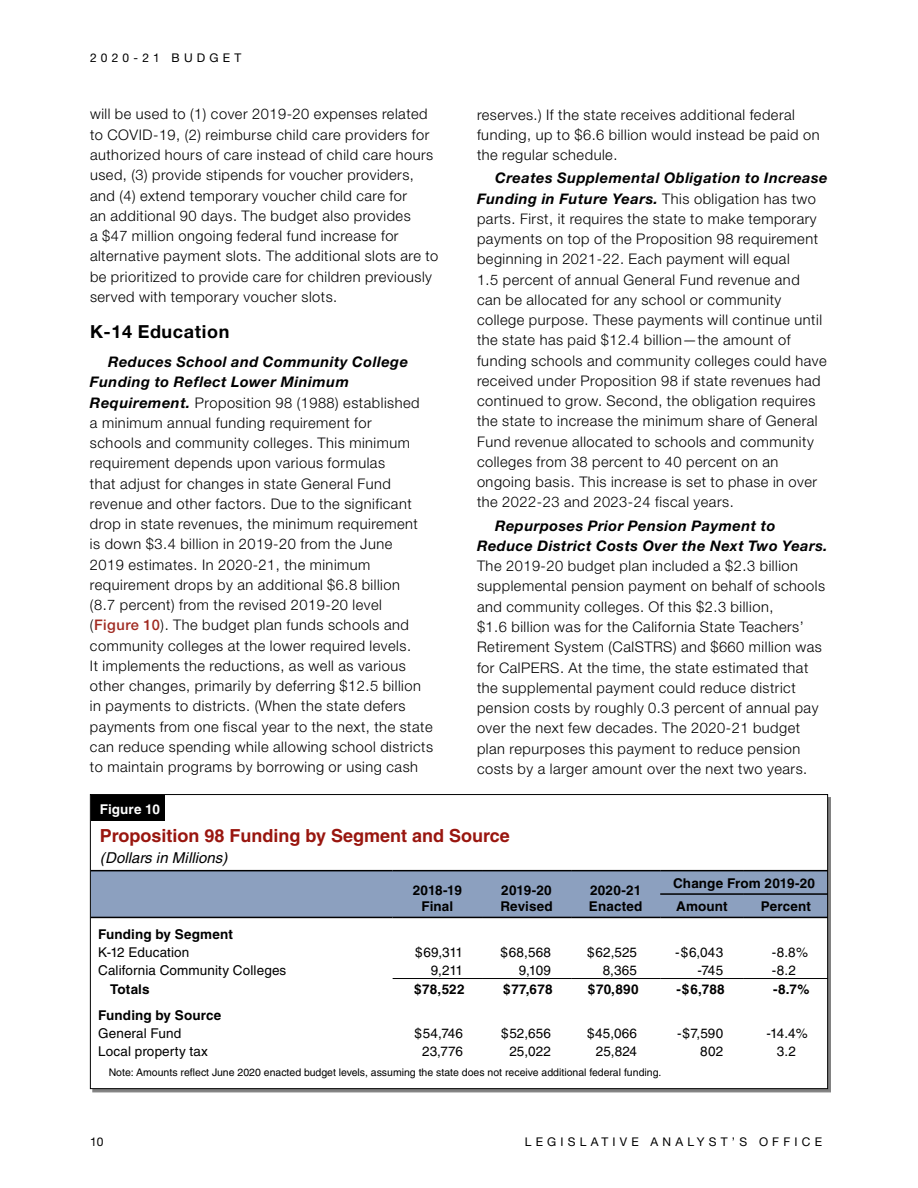
<style>
.page{position:relative;width:918px;height:1188px;background:#fff}
.page>*{position:absolute;margin:0;border:0;box-sizing:border-box;transform-origin:0 0}
.t1{font:700 18px "Helvetica";color:#99160f}
.t2{font:700 18px "Helvetica Neue LT";letter-spacing:.035em;color:#000}
.t3{font:italic 15px "Helvetica";letter-spacing:.005em;color:#000}
.t4{font:300 14.7px/20.2px "Helvetica Neue LT";letter-spacing:.035em;color:#000}
.t5{font:italic 700 14.7px/20.2px "Helvetica Neue LT";letter-spacing:.035em;color:#000}
.t6{font:13.5px "Helvetica";letter-spacing:.01em;color:#000}
.t7{font:700 13.5px/16.2px "Helvetica";letter-spacing:.01em;color:#000}
.t8{font:700 13.5px "Helvetica";letter-spacing:.005em;color:#fff}
.t9{font:12px "Helvetica Neue LT";letter-spacing:.35em;color:#000}
.t10{font:10.5px "Helvetica";color:#000}
.s1{font-weight:700;font-style:italic}
.s2{font-weight:500;color:#a02b22}
</style>
<div class="page">
<div style="left:91px;top:796px;width:73px;height:25px;background:#000"></div>
<div style="left:92px;top:871px;width:734px;height:46px;background:#8ca0bf"></div>
<hr style="left:660px;top:893px;width:84px;height:2px;background:#000">
<hr style="left:744px;top:893px;width:84px;height:2px;background:#000">
<hr style="left:91px;top:870px;width:302px;height:1px;background:#000">
<hr style="left:660px;top:870px;width:84px;height:1px;background:#000">
<hr style="left:744px;top:870px;width:84px;height:1px;background:#000">
<hr style="left:91px;top:917px;width:302px;height:1px;background:#000">
<hr style="left:393px;top:978px;width:89px;height:1px;background:#000">
<hr style="left:482px;top:978px;width:89px;height:1px;background:#000">
<hr style="left:571px;top:978px;width:89px;height:1px;background:#000">
<hr style="left:660px;top:978px;width:84px;height:1px;background:#000">
<hr style="left:744px;top:978px;width:84px;height:1px;background:#000">
<hr style="left:660px;top:917px;width:84px;height:1px;background:#000">
<hr style="left:744px;top:917px;width:84px;height:1px;background:#000">
<hr style="left:393px;top:870px;width:89px;height:1px;background:#000">
<hr style="left:393px;top:917px;width:89px;height:1px;background:#000">
<hr style="left:482px;top:870px;width:89px;height:1px;background:#000">
<hr style="left:482px;top:917px;width:89px;height:1px;background:#000">
<hr style="left:571px;top:870px;width:89px;height:1px;background:#000">
<hr style="left:571px;top:917px;width:89px;height:1px;background:#000">
<p class="t9" style="left:90px;top:50px;width:153px">2020-21 BUDGET</p>
<p class="t4" style="left:90px;top:104px;width:350px">will be used to (1) cover 2019-20 expenses related to COVID-19, (2) reimburse child care providers for authorized hours of care instead of child care hours used, (3) provide stipends for voucher providers, and (4) extend temporary voucher child care for<br>an additional 90 days. The budget also provides<br>a $47 million ongoing federal fund increase for alternative payment slots. The additional slots are to be prioritized to provide care for children previously served with temporary voucher slots.</p>
<p class="t2" style="left:90px;top:320px;width:141px">K-14 Education</p>
<p class="t4" style="left:90px;top:351px;width:345px;text-indent:18px"><span class="s1">Reduces School and Community College Funding to Reflect Lower Minimum Requirement.</span> Proposition 98 (1988) established<br>a minimum annual funding requirement for<br>schools and community colleges. This minimum requirement depends upon various formulas<br>that adjust for changes in state General Fund revenue and other factors. Due to the significant drop in state revenues, the minimum requirement<br>is down $3.4 billion in 2019-20 from the June<br>2019 estimates. In 2020-21, the minimum requirement drops by an additional $6.8 billion<br>(8.7 percent) from the revised 2019-20 level (<span class="s2">Figure 10</span>). The budget plan funds schools and community colleges at the lower required levels.<br>It implements the reductions, as well as various other changes, primarily by deferring $12.5 billion in payments to districts. (When the state defers payments from one fiscal year to the next, the state can reduce spending while allowing school districts to maintain programs by borrowing or using cash</p>
<p class="t4" style="left:477px;top:104px;width:344px">reserves.) If the state receives additional federal funding, up to $6.6 billion would instead be paid on the regular schedule.</p>
<p class="t4" style="left:477px;top:168px;width:352px;text-indent:18px"><span class="s1">Creates Supplemental Obligation to Increase Funding in Future Years.</span> This obligation has two parts. First, it requires the state to make temporary payments on top of the Proposition 98 requirement beginning in 2021-22. Each payment will equal<br>1.5 percent of annual General Fund revenue and<br>can be allocated for any school or community college purpose. These payments will continue until the state has paid $12.4 billion—the amount of funding schools and community colleges could have received under Proposition 98 if state revenues had continued to grow. Second, the obligation requires the state to increase the minimum share of General Fund revenue allocated to schools and community colleges from 38 percent to 40 percent on an ongoing basis. This increase is set to phase in over the 2022-23 and 2023-24 fiscal years.</p>
<p class="t5" style="left:477px;top:515px;width:352px;text-indent:18px">Repurposes Prior Pension Payment to<br>Reduce District Costs Over the Next Two Years.</p>
<p class="t4" style="left:477px;top:556px;width:350px">The 2019-20 budget plan included a $2.3 billion supplemental pension payment on behalf of schools and community colleges. Of this $2.3 billion,<br>$1.6 billion was for the California State Teachers’ Retirement System (CalSTRS) and $660 million was for CalPERS. At the time, the state estimated that the supplemental payment could reduce district pension costs by roughly 0.3 percent of annual pay over the next few decades. The 2020-21 budget plan repurposes this payment to reduce pension costs by a larger amount over the next two years.</p>
<p class="t8" style="left:100px;top:801px;width:62px">Figure 10</p>
<p class="t1" style="left:100px;top:825px;width:412px">Proposition 98 Funding by Segment and Source</p>
<p class="t3" style="left:100px;top:849px;width:129px">(Dollars in Millions)</p>
<p class="t7" style="left:413px;top:882px;width:51px;text-align:center">2018‑19<br>Final</p>
<p class="t7" style="left:500px;top:882px;width:54px">2019‑20<br>Revised</p>
<p class="t7" style="left:589px;top:882px;width:55px">2020‑21<br>Enacted</p>
<p class="t7" style="left:673px;top:871px;width:144px;line-height:23.4px">Change From 2019‑20<br>Amount</p>
<p class="t7" style="left:761px;top:898px;width:52px">Percent</p>
<p class="t7" style="left:98px;top:926px;width:136px">Funding by Segment</p>
<p class="t6" style="left:98px;top:944px;width:93px">K-12 Education</p>
<p class="t6" style="left:415px;top:944px;width:50px">$69,311</p>
<p class="t6" style="left:501px;top:944px;width:52px">$68,568</p>
<p class="t6" style="left:587px;top:944px;width:51px">$62,525</p>
<p class="t6" style="left:675px;top:944px;width:49px">-$6,043</p>
<p class="t6" style="left:772px;top:944px;width:38px">-8.8%</p>
<p class="t6" style="left:98px;top:962px;width:190px">California Community Colleges</p>
<p class="t6" style="left:431px;top:962px;width:34px">9,211</p>
<p class="t6" style="left:519px;top:962px;width:34px">9,109</p>
<p class="t6" style="left:603px;top:962px;width:36px">8,365</p>
<p class="t6" style="left:698px;top:962px;width:27px">-745</p>
<p class="t6" style="left:772px;top:962px;width:26px">-8.2</p>
<p class="t7" style="left:110px;top:981px;width:41px">Totals</p>
<p class="t7" style="left:414px;top:981px;width:52px">$78,522</p>
<p class="t7" style="left:503px;top:981px;width:51px">$77,678</p>
<p class="t7" style="left:588px;top:981px;width:52px">$70,890</p>
<p class="t7" style="left:676px;top:981px;width:50px">-$6,788</p>
<p class="t7" style="left:773px;top:981px;width:38px">-8.7%</p>
<p class="t7" style="left:98px;top:1007px;width:125px">Funding by Source</p>
<p class="t6" style="left:98px;top:1025px;width:85px">General Fund</p>
<p class="t6" style="left:415px;top:1025px;width:50px">$54,746</p>
<p class="t6" style="left:501px;top:1025px;width:51px">$52,656</p>
<p class="t6" style="left:587px;top:1025px;width:52px">$45,066</p>
<p class="t6" style="left:677px;top:1025px;width:48px">-$7,590</p>
<p class="t6" style="left:767px;top:1025px;width:43px">-14.4%</p>
<p class="t6" style="left:98px;top:1044px;width:111px">Local property tax</p>
<p class="t6" style="left:422px;top:1044px;width:42px">23,776</p>
<p class="t6" style="left:509px;top:1044px;width:43px">25,022</p>
<p class="t6" style="left:596px;top:1044px;width:43px">25,824</p>
<p class="t6" style="left:700px;top:1044px;width:24px">802</p>
<p class="t6" style="left:777px;top:1044px;width:21px">3.2</p>
<p class="t10" style="left:109px;top:1066px;width:554px">Note: Amounts reflect June 2020 enacted budget levels, assuming the state does not receive additional federal funding.</p>
<p class="t9" style="left:90px;top:1134px;width:15px">10</p>
<p class="t9" style="left:525px;top:1134px;width:299px">LEGISLATIVE ANALYST’S OFFICE</p>
</div>
